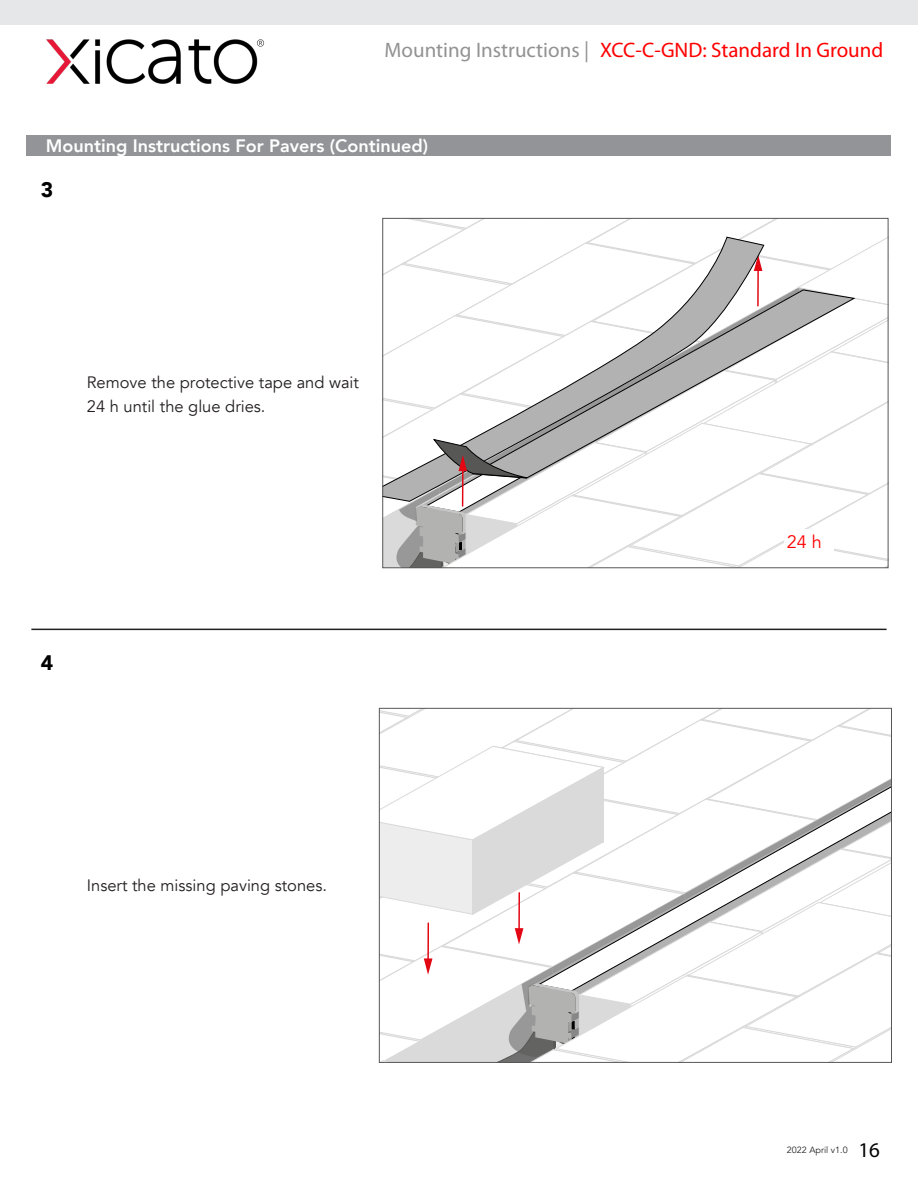
<style>
.page{position:relative;width:918px;height:1188px;background:#fff}
.page>*{position:absolute;margin:0;border:0;box-sizing:border-box;transform-origin:0 0}
.t1{font:21px "Myriad Pro";color:#f00}
.t2{font:21px "Myriad Pro";color:#000}
.t3{font:900 21px "Avenir";color:#000001}
.t4{font:800 18px "Avenir";color:#fff}
.t5{font:18px "Avenir";color:#f00}
.t6{font:16.5px/24px "Avenir";color:#231f20}
.t7{font:9px "Avenir";color:#231f20}
.s1{color:#929292}
</style>
<div class="page">
<svg style="left:383px;top:220px;width:505px;height:349px"></svg>
<div style="left:784px;top:530px;width:50px;height:27px;background:#fff"></div>
<svg style="left:381px;top:710px;width:509px;height:350px"></svg>
<img style="left:46px;top:39px;width:218px;height:45px">
<div style="left:27px;top:135px;width:864px;height:21px;background:#929497"></div>
<hr style="left:31px;top:629px;width:856px;height:1px;background:#231f20">
<div style="left:0;top:0;width:918px;height:24px;background:#e6e7e8"></div>
<p class="t1" style="left:385px;top:37px;width:500px"><span class="s1">Mounting Instructions |</span> XCC-C-GND: Standard In Ground</p>
<p class="t4" style="left:46px;top:132px;width:384px">Mounting Instructions For Pavers (Continued)</p>
<p class="t3" style="left:41px;top:172px;width:14px">3</p>
<p class="t6" style="left:87px;top:370px;width:274px">Remove the protective tape and wait<br>24 h until the glue dries.</p>
<p class="t3" style="left:41px;top:644px;width:14px">4</p>
<p class="t6" style="left:87px;top:873px;width:242px">Insert the missing paving stones.</p>
<p class="t5" style="left:787px;top:531px;width:37px">24 h</p>
<p class="t7" style="left:787px;top:1145px;width:62px">2022 April v1.0</p>
<p class="t2" style="left:858px;top:1137px;width:23px">16</p>
</div>
